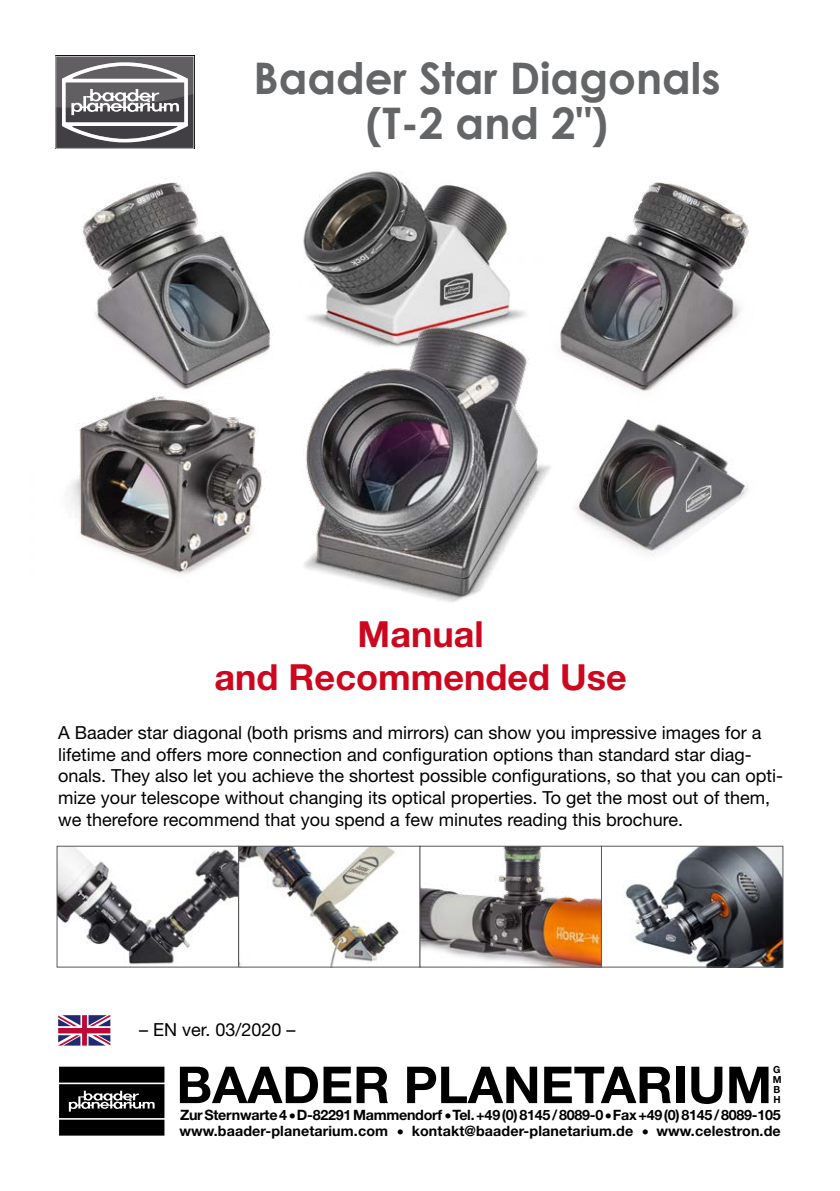
<style>
.page{position:relative;width:840px;height:1191px;background:#fff}
.page>*{position:absolute;margin:0;border:0;box-sizing:border-box;transform-origin:0 0}
.t1{font:700 51px "Helvetica Neue LT Std";color:#000}
.t2{font:700 43.6px/45px "Century Gothic";color:#646567;text-align:center}
.t3{font:700 36px/43.2px "Helvetica Neue LT Std";color:#cd071e;text-align:center}
.t4{font:18px/21.6px "Helvetica Neue LT Std";color:#000}
.t5{font:700 14.2px/15.6px "Helvetica Neue LT Std";letter-spacing:.01em;color:#000}
.t6{font:700 9.8px/9.8px "Helvetica Neue LT Std";color:#000}
</style>
<div class="page">
<img style="left:732px;top:476px;width:16px;height:30px">
<svg style="left:55px;top:56px;width:139px;height:74px"></svg>
<svg style="left:58px;top:1015px;width:52px;height:30px"></svg>
<svg style="left:59px;top:1066px;width:106px;height:70px"></svg>
<svg style="left:59px;top:1066px;width:105px;height:69px;background:#232323"></svg>
<img style="left:240px;top:847px;width:159px;height:118px">
<div style="left:238px;top:845px;width:182px;height:122px;border:1px solid #58585a"></div>
<svg style="left:624px;top:847px;width:157px;height:118px"></svg>
<div style="left:600px;top:845px;width:183px;height:122px;border:1px solid #58585a"></div>
<svg style="left:58px;top:847px;width:179px;height:118px"></svg>
<div style="left:56px;top:845px;width:183px;height:122px;border:1px solid #58585a"></div>
<svg style="left:421px;top:847px;width:178px;height:118px"></svg>
<div style="left:419px;top:845px;width:182px;height:122px;border:1px solid #58585a"></div>
<img style="left:303px;top:171px;width:205px;height:93px">
<img style="left:55px;top:130px;width:187px;height:194px">
<img style="left:589px;top:182px;width:160px;height:144px">
<img style="left:125px;top:264px;width:607px;height:338px">
<img style="left:70px;top:324px;width:275px;height:278px">
<h2 class="t2" style="left:253px;top:53px;width:468px">Baader Star Diagonals (T-2 and 2")</h2>
<h3 class="t3" style="left:214px;top:612px;width:413px">Manual<br>and Recommended Use</h3>
<p class="t4" style="left:58px;top:722px;width:726px">A Baader star diagonal (both prisms and mirrors) can show you impressive images for a lifetime and offers more connection and configuration options than standard star diag&shy;onals. They also let you achieve the shortest possible configurations, so that you can opti&shy;mize your telescope without changing its optical properties. To get the most out of them, we therefore recommend that you spend a few minutes reading this brochure.</p>
<p class="t4" style="left:139px;top:1018px;width:158px">– EN ver. 03/2020 –</p>
<h1 class="t1" style="left:176px;top:1053px;width:597px">BAADER PLANETARIUM</h1>
<p class="t5" style="left:179px;top:1107px;width:602px">Zur Sternwarte 4 • D-82291 Mammendorf • Tel. +49 (0) 8145 / 8089-0 • Fax +49 (0) 8145 / 8089-105 www.baader-planetarium.com • kontakt@baader-planetarium.de • www.celestron.de</p>
<p class="t6" style="left:772px;top:1064px;width:10px">G<br>M<br>B<br>H</p>
</div>
